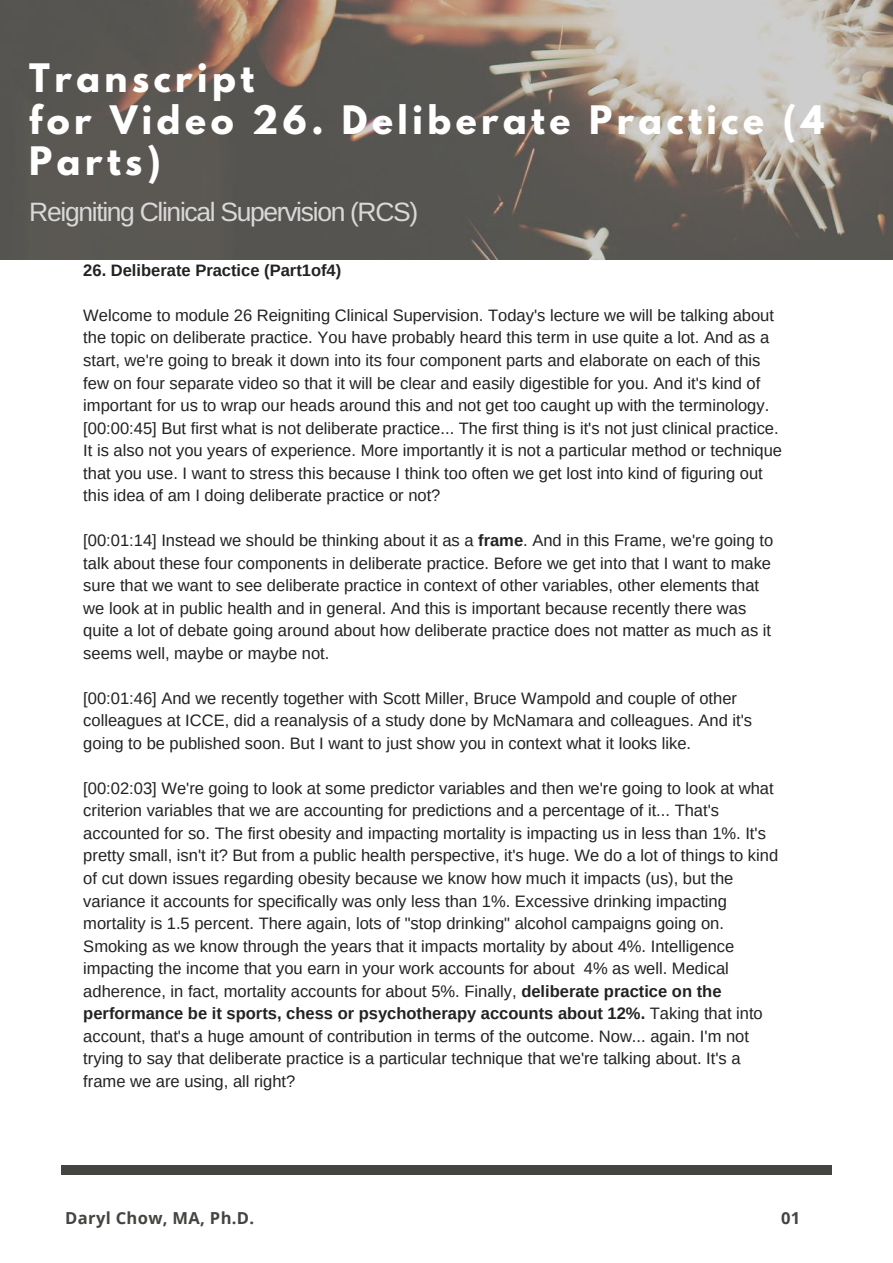
<style>
.page{position:relative;width:893px;height:1263px;background:#fff}
.page>*{position:absolute;margin:0;border:0;box-sizing:border-box;transform-origin:0 0}
.t1{font:700 34.8px/41.7px "League Spartan";letter-spacing:.13em;color:#fff}
.t2{font:26.55px "Arimo";letter-spacing:-.05em;color:#d9d9d9}
.t3{font:16.5px/22.5px "Arimo";color:#222}
.t4{font:700 16.5px "Arimo";color:#222}
.t5{font:700 16.5px "Open Sans";letter-spacing:.02em;color:#444440}
.s1{font-weight:700}
</style>
<div class="page">
<img style="left:0;top:0;width:893px;height:259px">
<div style="left:61px;top:1165px;width:771px;height:9px;background:#444440"></div>
<h1 class="t1" style="left:29px;top:61px;width:797px">Transcript<br>for Video 26. Deliberate Practice (4<br>Parts)</h1>
<h2 class="t2" style="left:29px;top:197px;width:391px">Reigniting Clinical Supervision (RCS)</h2>
<p class="t4" style="left:83px;top:261px;width:259px">26. Deliberate Practice (Part1of4)</p>
<p class="t3" style="left:83px;top:304px;width:700px">Welcome to module 26 Reigniting Clinical Supervision. Today's lecture we will be talking about the topic on deliberate practice. You have probably heard this term in use quite a lot. And as a start, we're going to break it down into its four component parts and elaborate on each of this few on four separate video so that it will be clear and easily digestible for you. And it's kind of important for us to wrap our heads around this and not get too caught up with the terminology. [00:00:45] But first what is not deliberate practice... The first thing is it's not just clinical practice.<br>It is also not you years of experience. More importantly it is not a particular method or technique that you use. I want to stress this because I think too often we get lost into kind of figuring out this idea of am I doing deliberate practice or not?</p>
<p class="t3" style="left:83px;top:529px;width:691px">[00:01:14] Instead we should be thinking about it as a <span class="s1">frame</span>. And in this Frame, we're going to talk about these four components in deliberate practice. Before we get into that I want to make sure that we want to see deliberate practice in context of other variables, other elements that we look at in public health and in general. And this is important because recently there was quite a lot of debate going around about how deliberate practice does not matter as much as it seems well, maybe or maybe not.</p>
<p class="t3" style="left:83px;top:687px;width:670px">[00:01:46] And we recently together with Scott Miller, Bruce Wampold and couple of other colleagues at ICCE, did a reanalysis of a study done by McNamara and colleagues. And it's going to be published soon. But I want to just show you in context what it looks like.</p>
<p class="t3" style="left:83px;top:777px;width:696px">[00:02:03] We're going to look at some predictor variables and then we're going to look at what criterion variables that we are accounting for predictions and a percentage of it... That's accounted for so. The first obesity and impacting mortality is impacting us in less than 1%. It's pretty small, isn't it? But from a public health perspective, it's huge. We do a lot of things to kind of cut down issues regarding obesity because we know how much it impacts (us), but the variance it accounts for specifically was only less than 1%. Excessive drinking impacting mortality is 1.5 percent. There again, lots of "stop drinking" alcohol campaigns going on.<br>Smoking as we know through the years that it impacts mortality by about 4%. Intelligence impacting the income that you earn in your work accounts for about 4% as well. Medical adherence, in fact, mortality accounts for about 5%. Finally, <span class="s1">deliberate practice on the performance be it sports, chess or psychotherapy accounts about 12%.</span> Taking that into account, that's a huge amount of contribution in terms of the outcome. Now... again. I'm not trying to say that deliberate practice is a particular technique that we're talking about. It's a frame we are using, all right?</p>
<p class="t5" style="left:65px;top:1206px;width:190px">Daryl Chow, MA, Ph.D.</p>
<p class="t5" style="left:781px;top:1206px;width:21px">01</p>
</div>
